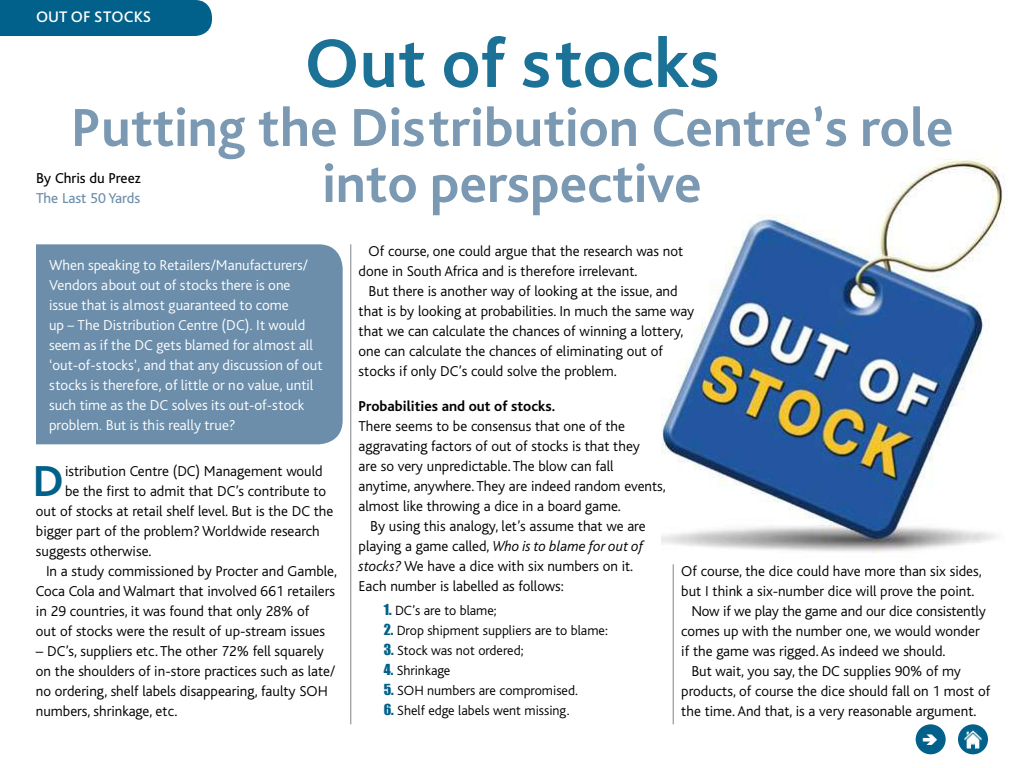
<style>
.page{position:relative;width:1024px;height:768px;background:#fff}
.page>*{position:absolute;margin:0;border:0;box-sizing:border-box;transform-origin:0 0}
.t1{font:700 72px "Bliss Pro";color:#1b7196}
.t2{font:700 56px/56px "Bliss Pro";color:#7b99b2;text-align:center}
.t3{font:700 45.3px "Bliss Pro";color:#02618a}
.t4{font:500 16px "Bliss Pro";color:#fff}
.t5{font:300 15px/20px "Bliss";color:#000}
.t6{font:300 15px/20px "Bliss Pro";color:#fff}
.t7{font:700 15px "Bliss";color:#000}
.t8{font:15px "Bliss";color:#000}
.t9{font:15px "Bliss";color:#6c8eaa}
.t10{font:300 14px "Bliss";color:#000}
.s1{font-style:italic}
.s2{font-family:"Impact";font-weight:400;color:#02618a}
</style>
<div class="page">
<img style="left:662px;top:158px;width:343px;height:420px">
<div style="left:0;top:0;width:212px;height:36px;background:#02618a"></div>
<div style="left:36px;top:244px;width:307px;height:200px;background:#6c8eaa"></div>
<div style="left:916px;top:724px;width:30px;height:30px;background:#02618a;border-radius:50%"></div>
<div style="left:958px;top:724px;width:30px;height:30px;background:#02618a;border-radius:50%"></div>
<img style="left:964px;top:730px;width:18px;height:18px">
<hr style="left:673px;top:564px;width:1px;height:160px;background:#808285">
<hr style="left:351px;top:244px;width:1px;height:480px;background:#808285">
<p class="t4" style="left:36px;top:6px;width:117px">OUT OF STOCKS</p>
<h1 class="t1" style="left:304px;top:18px;width:417px">Out of stocks</h1>
<h2 class="t2" style="left:71px;top:98px;width:884px">Putting the Distribution Centre’s role into perspective</h2>
<p class="t8" style="left:36px;top:171px;width:106px">By Chris du Preez</p>
<p class="t9" style="left:36px;top:191px;width:106px">The Last 50 Yards</p>
<p class="t6" style="left:49px;top:254px;width:275px">When speaking to Retailers/Manufacturers/ Vendors about out of stocks there is one issue that is almost guaranteed to come<br>up – The Distribution Centre (DC). It would seem as if the DC gets blamed for almost all ‘out-of-stocks’, and that any discussion of out stocks is therefore, of little or no value, until such time as the DC solves its out-of-stock problem. But is this really true?</p>
<h3 class="t3" style="left:32px;top:453px;width:33px">D</h3>
<p class="t5" style="left:65px;top:461px;width:259px">istribution Centre (DC) Management would</p>
<p class="t5" style="left:65px;top:481px;width:263px">be the first to admit that DC’s contribute to</p>
<p class="t5" style="left:36px;top:501px;width:299px">out of stocks at retail shelf level. But is the DC the</p>
<p class="t5" style="left:36px;top:521px;width:285px">bigger part of the problem? Worldwide research</p>
<p class="t5" style="left:36px;top:541px;width:117px">suggests otherwise.</p>
<p class="t5" style="left:46px;top:561px;width:293px">In a study commissioned by Procter and Gamble,</p>
<p class="t5" style="left:36px;top:581px;width:300px">Coca Cola and Walmart that involved 661 retailers</p>
<p class="t5" style="left:36px;top:601px;width:275px">in 29 countries, it was found that only 28% of</p>
<p class="t5" style="left:36px;top:621px;width:291px">out of stocks were the result of up-stream issues</p>
<p class="t5" style="left:36px;top:641px;width:301px">– DC’s, suppliers etc. The other 72% fell squarely on the shoulders of in-store practices such as late/ no ordering, shelf labels disappearing, faulty SOH numbers, shrinkage, etc.</p>
<p class="t5" style="left:359px;top:241px;width:326px;text-indent:10px">Of course, one could argue that the research was not done in South Africa and is therefore irrelevant.</p>
<p class="t5" style="left:359px;top:281px;width:337px;text-indent:10px">But there is another way of looking at the issue, and that is by looking at probabilities. In much the same way that we can calculate the chances of winning a lottery, one can calculate the chances of eliminating out of stocks if only DC’s could solve the problem.</p>
<p class="t7" style="left:359px;top:398px;width:198px">Probabilities and out of stocks.</p>
<p class="t5" style="left:359px;top:416px;width:309px">There seems to be consensus that one of the aggravating factors of out of stocks is that they<br>are so very unpredictable. The blow can fall anytime, anywhere. They are indeed random events, almost like throwing a dice in a board game.</p>
<p class="t5" style="left:359px;top:516px;width:289px;text-indent:11px">By using this analogy, let’s assume that we are playing a game called, <span class="s1">Who is to blame for out of stocks?</span> We have a dice with six numbers on it.<br>Each number is labelled as follows:</p>
<p class="t10" style="left:384px;top:603px;width:115px"><span class="s2">1.</span> DC’s are to blame;</p>
<p class="t10" style="left:384px;top:623px;width:226px"><span class="s2">2.</span> Drop shipment suppliers are to blame:</p>
<p class="t10" style="left:384px;top:643px;width:141px"><span class="s2">3.</span> Stock was not ordered;</p>
<p class="t10" style="left:384px;top:663px;width:68px"><span class="s2">4.</span> Shrinkage</p>
<p class="t10" style="left:384px;top:683px;width:196px"><span class="s2">5.</span> SOH numbers are compromised.</p>
<p class="t10" style="left:384px;top:703px;width:187px"><span class="s2">6.</span> Shelf edge labels went missing.</p>
<p class="t5" style="left:681px;top:561px;width:302px">Of course, the dice could have more than six sides,</p>
<p class="t5" style="left:681px;top:581px;width:295px">but I think a six-number dice will prove the point.</p>
<p class="t5" style="left:691px;top:601px;width:296px">Now if we play the game and our dice consistently</p>
<p class="t5" style="left:681px;top:621px;width:300px">comes up with the number one, we would wonder</p>
<p class="t5" style="left:681px;top:641px;width:266px">if the game was rigged. As indeed we should.</p>
<p class="t5" style="left:691px;top:661px;width:271px">But wait, you say, the DC supplies 90% of my</p>
<p class="t5" style="left:681px;top:681px;width:310px">products, of course the dice should fall on 1 most of</p>
<p class="t5" style="left:681px;top:701px;width:297px">the time. And that, is a very reasonable argument.</p>
</div>
